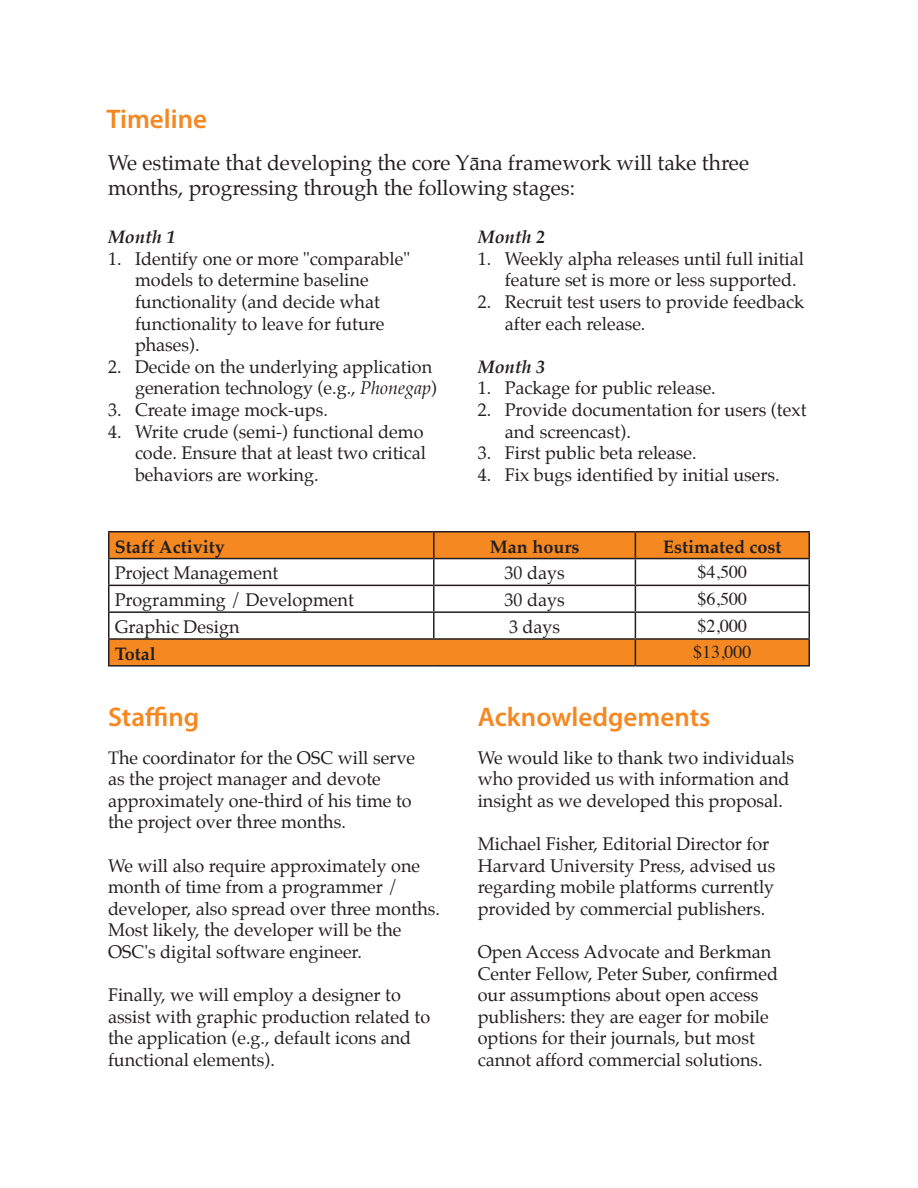
<style>
.page{position:relative;width:918px;height:1188px;background:#fff}
.page>*{position:absolute;margin:0;border:0;box-sizing:border-box;transform-origin:0 0}
.t1{font:600 27px "Myriad Pro";color:#f58821}
.t2{font:21px/25.2px "Palatino";color:#231f20}
.t3{font:18px/21.6px "Palatino";color:#231f20}
.t4{font:700 18px "Palatino";color:#231f20}
.t5{font:18px "Times";color:#231f20}
.t6{font:italic 700 18px "Palatino";color:#231f20}
.s1{font-style:italic}
</style>
<div class="page">
<svg style="left:110px;top:532px;width:698px;height:133px"></svg>
<hr style="left:108px;top:559px;width:2px;height:26px;background:#231f20">
<hr style="left:433px;top:559px;width:2px;height:26px;background:#231f20">
<hr style="left:808px;top:559px;width:2px;height:26px;background:#231f20">
<hr style="left:108px;top:585px;width:326px;height:1px;background:#231f20">
<hr style="left:108px;top:586px;width:2px;height:25px;background:#231f20">
<hr style="left:434px;top:585px;width:201px;height:1px;background:#231f20">
<hr style="left:433px;top:586px;width:2px;height:25px;background:#231f20">
<hr style="left:635px;top:585px;width:175px;height:1px;background:#231f20">
<hr style="left:808px;top:586px;width:2px;height:25px;background:#231f20">
<hr style="left:108px;top:611px;width:326px;height:2px;background:#231f20">
<hr style="left:108px;top:613px;width:2px;height:25px;background:#231f20">
<hr style="left:434px;top:611px;width:201px;height:2px;background:#231f20">
<hr style="left:433px;top:613px;width:2px;height:25px;background:#231f20">
<hr style="left:635px;top:611px;width:175px;height:2px;background:#231f20">
<hr style="left:808px;top:613px;width:2px;height:25px;background:#231f20">
<hr style="left:108px;top:531px;width:326px;height:1px;background:#231f20">
<hr style="left:108px;top:532px;width:2px;height:26px;background:#231f20">
<hr style="left:434px;top:531px;width:201px;height:1px;background:#231f20">
<hr style="left:433px;top:532px;width:2px;height:26px;background:#231f20">
<hr style="left:635px;top:531px;width:175px;height:1px;background:#231f20">
<hr style="left:808px;top:532px;width:2px;height:26px;background:#231f20">
<hr style="left:108px;top:558px;width:326px;height:1px;background:#231f20">
<hr style="left:434px;top:558px;width:201px;height:1px;background:#231f20">
<hr style="left:635px;top:558px;width:175px;height:1px;background:#231f20">
<hr style="left:108px;top:638px;width:326px;height:2px;background:#231f20">
<hr style="left:108px;top:640px;width:2px;height:25px;background:#231f20">
<hr style="left:434px;top:638px;width:201px;height:2px;background:#231f20">
<hr style="left:635px;top:638px;width:175px;height:2px;background:#231f20">
<svg style="left:635px;top:532px;width:1px;height:133px"></svg>
<hr style="left:808px;top:640px;width:2px;height:25px;background:#231f20">
<hr style="left:108px;top:665px;width:326px;height:2px;background:#231f20">
<hr style="left:434px;top:665px;width:201px;height:2px;background:#231f20">
<hr style="left:635px;top:665px;width:175px;height:2px;background:#231f20">
<h1 class="t1" style="left:106px;top:102px;width:102px">Timeline</h1>
<p class="t2" style="left:108px;top:150px;width:643px">We estimate that developing the core Yāna framework will take three months, progressing through the following stages:</p>
<p class="t6" style="left:108px;top:223px;width:69px">Month 1</p>
<p class="t3" style="left:135px;top:248px;width:277px;text-indent:-27px">1. Identify one or more "comparable" models to determine baseline functionality (and decide what functionality to leave for future phases).</p>
<p class="t3" style="left:108px;top:356px;width:331px;text-align:right">2. Decide on the underlying application generation technology (e.g., <span class="s1">Phonegap</span>)</p>
<p class="t3" style="left:108px;top:399px;width:221px">3. Create image mock-ups.</p>
<p class="t3" style="left:135px;top:420px;width:293px;text-indent:-27px">4. Write crude (semi-) functional demo code. Ensure that at least two critical behaviors are working.</p>
<p class="t6" style="left:478px;top:223px;width:69px">Month 2</p>
<p class="t3" style="left:505px;top:248px;width:301px;text-indent:-27px">1. Weekly alpha releases until full initial feature set is more or less supported.</p>
<p class="t3" style="left:505px;top:291px;width:301px;text-indent:-27px">2. Recruit test users to provide feedback after each release.</p>
<p class="t6" style="left:478px;top:352px;width:69px">Month 3</p>
<p class="t3" style="left:478px;top:377px;width:240px">1. Package for public release.</p>
<p class="t3" style="left:505px;top:399px;width:303px;text-indent:-27px">2. Provide documentation for users (text and screencast).</p>
<p class="t3" style="left:478px;top:442px;width:220px">3. First public beta release.</p>
<p class="t3" style="left:478px;top:464px;width:304px">4. Fix bugs identified by initial users.</p>
<p class="t4" style="left:115px;top:531px;width:112px">Staff Activity</p>
<p class="t4" style="left:490px;top:531px;width:91px">Man hours</p>
<p class="t4" style="left:663px;top:531px;width:120px">Estimated cost</p>
<p class="t3" style="left:115px;top:562px;width:165px">Project Management</p>
<p class="t3" style="left:505px;top:562px;width:62px">30 days</p>
<p class="t5" style="left:698px;top:555px;width:51px">$4,500</p>
<p class="t3" style="left:115px;top:589px;width:241px">Programming / Development</p>
<p class="t3" style="left:505px;top:589px;width:62px">30 days</p>
<p class="t5" style="left:698px;top:582px;width:51px">$6,500</p>
<p class="t3" style="left:115px;top:616px;width:126px">Graphic Design</p>
<p class="t3" style="left:509px;top:616px;width:53px">3 days</p>
<p class="t5" style="left:698px;top:609px;width:51px">$2,000</p>
<p class="t4" style="left:115px;top:638px;width:43px">Total</p>
<p class="t5" style="left:693px;top:636px;width:60px">$13,000</p>
<h1 class="t1" style="left:108px;top:699px;width:93px">Staffing</h1>
<p class="t3" style="left:108px;top:747px;width:309px">The coordinator for the OSC will serve as the project manager and devote approximately one-third of his time to the project over three months.</p>
<p class="t3" style="left:108px;top:855px;width:334px">We will also require approximately one month of time from a programmer / developer, also spread over three months.<br>Most likely, the developer will be the OSC's digital software engineer.</p>
<p class="t3" style="left:108px;top:984px;width:324px">Finally, we will employ a designer to assist with graphic production related to the application (e.g., default icons and functional elements).</p>
<h1 class="t1" style="left:478px;top:700px;width:234px">Acknowledgements</h1>
<p class="t3" style="left:478px;top:747px;width:318px">We would like to thank two individuals who provided us with information and insight as we developed this proposal.</p>
<p class="t3" style="left:478px;top:833px;width:299px">Michael Fisher, Editorial Director for Harvard University Press, advised us regarding mobile platforms currently provided by commercial publishers.</p>
<p class="t3" style="left:478px;top:941px;width:302px">Open Access Advocate and Berkman Center Fellow, Peter Suber, confirmed our assumptions about open access publishers: they are eager for mobile options for their journals, but most cannot afford commercial solutions.</p>
</div>
